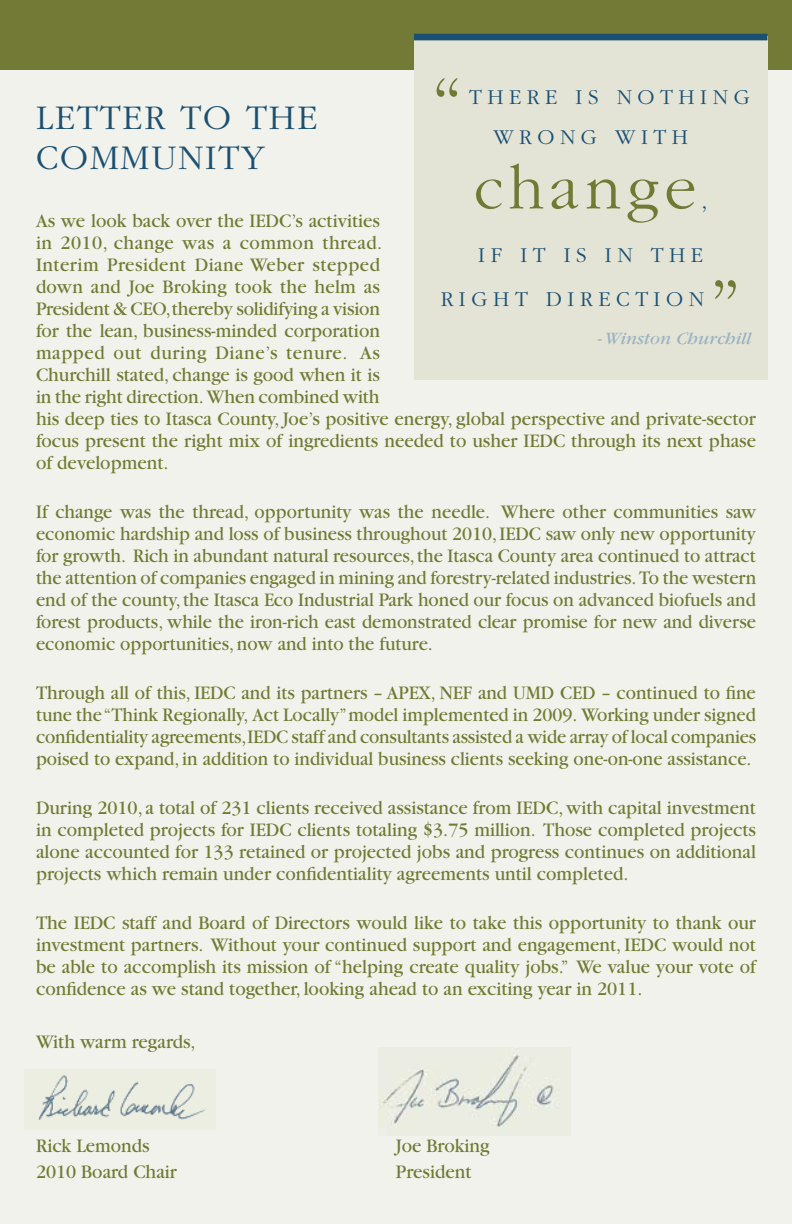
<style>
.page{position:relative;width:792px;height:1224px;background:#fff}
.page>*{position:absolute;margin:0;border:0;box-sizing:border-box;transform-origin:0 0}
.t1{font:300 80.2px "Garamond";color:#717a34}
.t2{font:300 64px "Garamond";color:#717a34}
.t3{font:300 36px/40px "Garamond";letter-spacing:.05em;color:#1c5072}
.t4{font:300 23.4px "Garamond";color:#1c5072}
.t5{font:300 22px/40px "Garamond";letter-spacing:.25em;color:#1c5072}
.t6{font:20px/22px "Garamond";color:#717a34;text-align:justify;scale:.95 1}
.t7{font:20px/22px "Garamond";color:#717a34;text-align:justify;scale:.94 1}
.t8{font:italic 18px "Garamond";color:#9bb2c1}
</style>
<div class="page">
<div style="left:0;top:8px;width:792px;height:1216px;background:#f1f2eb"></div>
<div style="left:0;top:0;width:792px;height:70px;background:#737a35"></div>
<div style="left:414px;top:36px;width:353px;height:344px;background:#e3e4d6"></div>
<div style="left:414px;top:34px;width:353px;height:6px;background:#1c5072"></div>
<img style="left:37px;top:1075px;width:171px;height:45px">
<img style="left:378px;top:1048px;width:182px;height:82px">
<h1 class="t1" style="left:431px;top:60px;width:33px">“</h1>
<p class="t5" style="left:493px;top:78px;width:258px;text-indent:-24px">THERE IS NOT HING<br>WRONG WIT H</p>
<h2 class="t2" style="left:474px;top:153px;width:224px">CHANGE</h2>
<h3 class="t3" style="left:36px;top:98px;width:283px">LETTER TO THE<br>COMMUNITY</h3>
<p class="t4" style="left:702px;top:188px;width:8px">,</p>
<p class="t5" style="left:441px;top:234px;width:265px;line-height:44px;text-align:right">IF IT IS IN T HE<br>RIGHT DIRECT ION</p>
<p class="t6" style="left:36px;top:210px;width:759px;text-align:left">As we look back over the IEDC’s activities<br>in 2010, change was a common thread.<br>Interim President Diane Weber stepped<br>down and Joe Broking took the helm as<br>President &amp; CEO,thereby solidifying a vision<br>for the lean, business-minded corporation<br>mapped out during Diane’s tenure. As<br>Churchill stated, change is good when it is<br>in the right direction. When combined with<br>his deep ties to Itasca County, Joe’s positive energy, global perspective and private-sector focus present the right mix of ingredients needed to usher IEDC through its next phase of development.</p>
<p class="t7" style="left:36px;top:501px;width:768px">If change was the thread, opportunity was the needle. Where other communities saw economic hardship and loss of business throughout 2010, IEDC saw only new opportunity for growth. Rich in abundant natural resources, the Itasca County area continued to attract the attention of companies engaged in mining and forestry-related industries. To the western end of the county, the Itasca Eco Industrial Park honed our focus on advanced biofuels and forest products, while the iron-rich east demonstrated clear promise for new and diverse economic opportunities, now and into the future.</p>
<p class="t7" style="left:36px;top:682px;width:768px">Through all of this, IEDC and its partners – APEX, NEF and UMD CED – continued to fine tune the “Think Regionally, Act Locally” model implemented in 2009. Working under signed confidentiality agreements,IEDC staff and consultants assisted a wide array of local companies poised to expand, in addition to individual business clients seeking one-on-one assistance.</p>
<p class="t6" style="left:36px;top:797px;width:759px">During 2010, a total of 231 clients received assistance from IEDC, with capital investment in completed projects for IEDC clients totaling $3.75 million. Those completed projects alone accounted for 133 retained or projected jobs and progress continues on additional projects which remain under confidentiality agreements until completed.</p>
<p class="t6" style="left:36px;top:912px;width:759px">The IEDC staff and Board of Directors would like to take this opportunity to thank our investment partners. Without your continued support and engagement, IEDC would not be able to accomplish its mission of “helping create quality jobs.” We value your vote of confidence as we stand together, looking ahead to an exciting year in 2011.</p>
<p class="t6" style="left:36px;top:1031px;width:170px">With warm regards,</p>
<h1 class="t1" style="left:710px;top:262px;width:33px">”</h1>
<p class="t8" style="left:598px;top:329px;width:155px">- Winston Churchill</p>
<p class="t6" style="left:36px;top:1135px;width:121px">Rick Lemonds</p>
<p class="t6" style="left:396px;top:1135px;width:100px">Joe Broking</p>
<p class="t6" style="left:36px;top:1161px;width:150px">2010 Board Chair</p>
<p class="t6" style="left:396px;top:1161px;width:81px">President</p>
</div>
